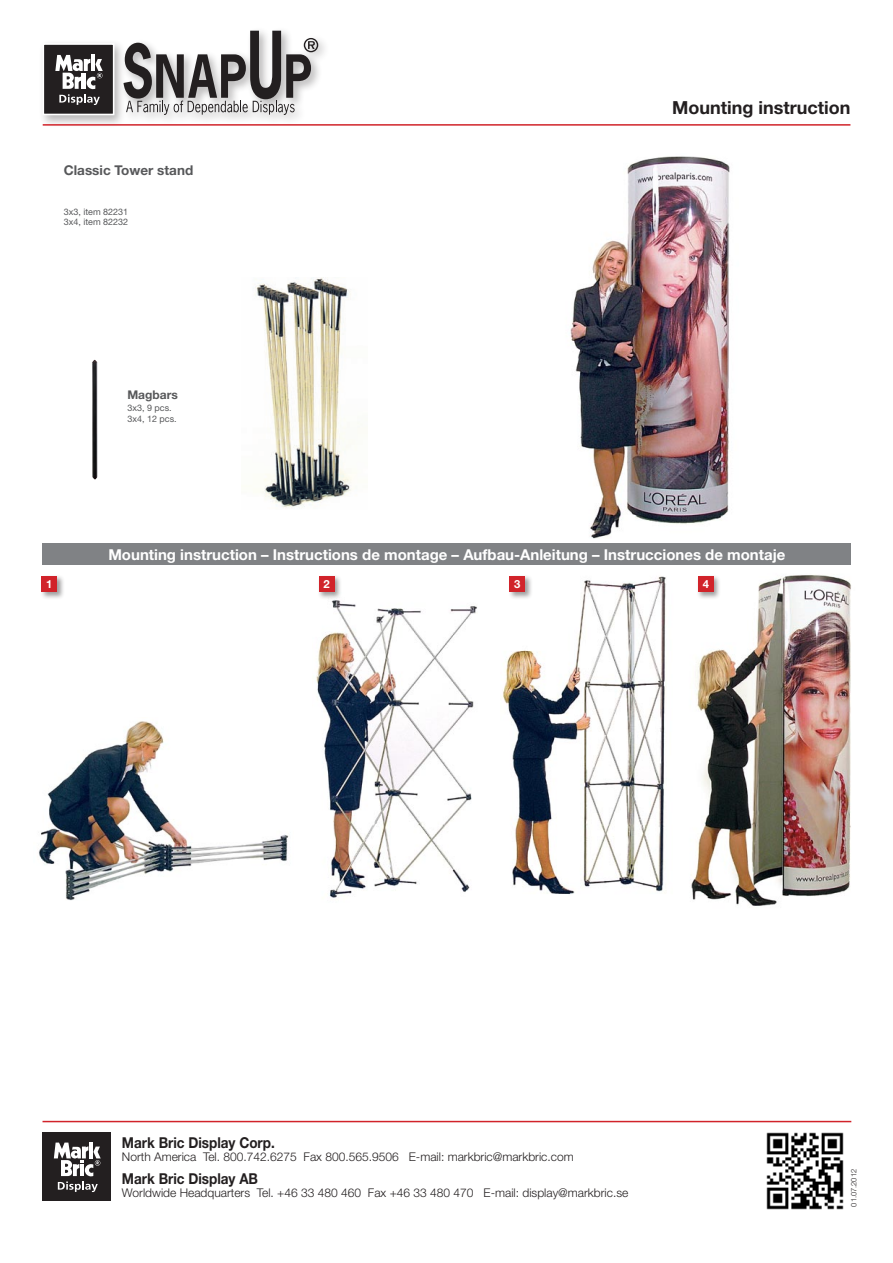
<style>
.page{position:relative;width:893px;height:1263px;background:#fff}
.page>*{position:absolute;margin:0;border:0;box-sizing:border-box;transform-origin:0 0}
.t1{font:700 18px "Helvetica Neue";color:#231f20}
.t2{font:700 15px "Helvetica Neue";color:#fff}
.t3{font:700 15px "Helvetica Neue";color:#231f20;scale:.9 1}
.Liten_rubrik{font:700 13.5px "Helvetica Neue";color:#57585a}
.t4{font:300 12px "Helvetica Neue";color:#231f20}
.Små_rubrik{font:700 12px "Helvetica Neue";color:#57585a}
.t5{font:700 11.25px "Helvetica Neue";color:#fff}
.Små_text{font:9px/10.5px "Helvetica Neue";color:#57585a}
.t6{font:300 7.5px "Helvetica Neue";color:#231f20}
</style>
<div class="page">
<img style="left:680px;top:564px;width:171px;height:342px">
<img style="left:503px;top:576px;width:163px;height:318px">
<img style="left:316px;top:604px;width:161px;height:294px">
<div style="left:43px;top:1132px;width:68px;height:69px;background:#231f20"></div>
<svg style="left:54px;top:1142px;width:47px;height:50px"></svg>
<div style="left:40px;top:574px;width:37px;height:32px;background:#231f20;opacity:.44"></div>
<div style="left:41px;top:576px;width:16px;height:16px;background:#d1232a"></div>
<div style="left:317px;top:574px;width:37px;height:32px;background:#231f20;opacity:.44"></div>
<div style="left:319px;top:576px;width:16px;height:16px;background:#d1232a"></div>
<div style="left:508px;top:574px;width:37px;height:32px;background:#231f20;opacity:.44"></div>
<div style="left:509px;top:576px;width:16px;height:16px;background:#d1232a"></div>
<div style="left:696px;top:574px;width:37px;height:32px;background:#231f20;opacity:.44"></div>
<div style="left:698px;top:576px;width:16px;height:16px;background:#d1232a"></div>
<img style="left:92px;top:360px;width:6px;height:119px">
<div style="left:39px;top:27px;width:298px;height:108px;background:#231f20;opacity:.33"></div>
<div style="left:43px;top:44px;width:71px;height:70px;background:#231f20"></div>
<div style="left:43px;top:43px;width:71px;height:72px;border:2px solid #fff"></div>
<svg style="left:55px;top:55px;width:48px;height:50px"></svg>
<svg style="left:123px;top:31px;width:195px;height:84px"></svg>
<div style="left:43px;top:543px;width:808px;height:21px;background:#808285"></div>
<img style="left:254px;top:278px;width:105px;height:230px">
<img style="left:570px;top:156px;width:160px;height:383px">
<img style="left:39px;top:721px;width:250px;height:180px">
<img style="left:766px;top:1132px;width:78px;height:78px">
<hr style="left:43px;top:1121px;width:808px;height:1px;background:#d1232a">
<hr style="left:43px;top:124px;width:807px;height:2px;background:#d1232a">
<p class="Liten_rubrik" style="left:64px;top:162px;width:131px">Classic Tower stand</p>
<p class="Små_text" style="left:64px;top:206px;width:66px">3x3, item 82231<br>3x4, item 82232</p>
<p class="Små_rubrik" style="left:127px;top:387px;width:52px">Magbars</p>
<p class="Små_text" style="left:127px;top:403px;width:46px">3x3, 9 pcs.</p>
<p class="Små_text" style="left:127px;top:413px;width:51px">3x4, 12 pcs.</p>
<p class="t1" style="left:672px;top:97px;width:180px">Mounting instruction</p>
<p class="t2" style="left:108px;top:545px;width:679px">Mounting instruction – Instructions de montage – Aufbau-Anleitung – Instrucciones de montaje</p>
<p class="t5" style="left:46px;top:577px;width:8px">1</p>
<p class="t5" style="left:324px;top:577px;width:8px">2</p>
<p class="t5" style="left:514px;top:577px;width:8px">3</p>
<p class="t5" style="left:703px;top:577px;width:8px">4</p>
<p class="t3" style="left:122px;top:1133px;width:171px">Mark Bric Display Corp.</p>
<p class="t4" style="left:122px;top:1150px;width:453px">North America Tel. 800.742.6275 Fax 800.565.9506 E-mail: markbric@markbric.com</p>
<p class="t3" style="left:122px;top:1169px;width:153px">Mark Bric Display AB</p>
<p class="t4" style="left:122px;top:1185px;width:508px">Worldwide Headquarters Tel. +46 33 480 460 Fax +46 33 480 470 E-mail: display@markbric.se</p>
<p class="t6" style="left:849px;top:1206px;width:39px;rotate:-90deg">01.07.2012</p>
</div>
